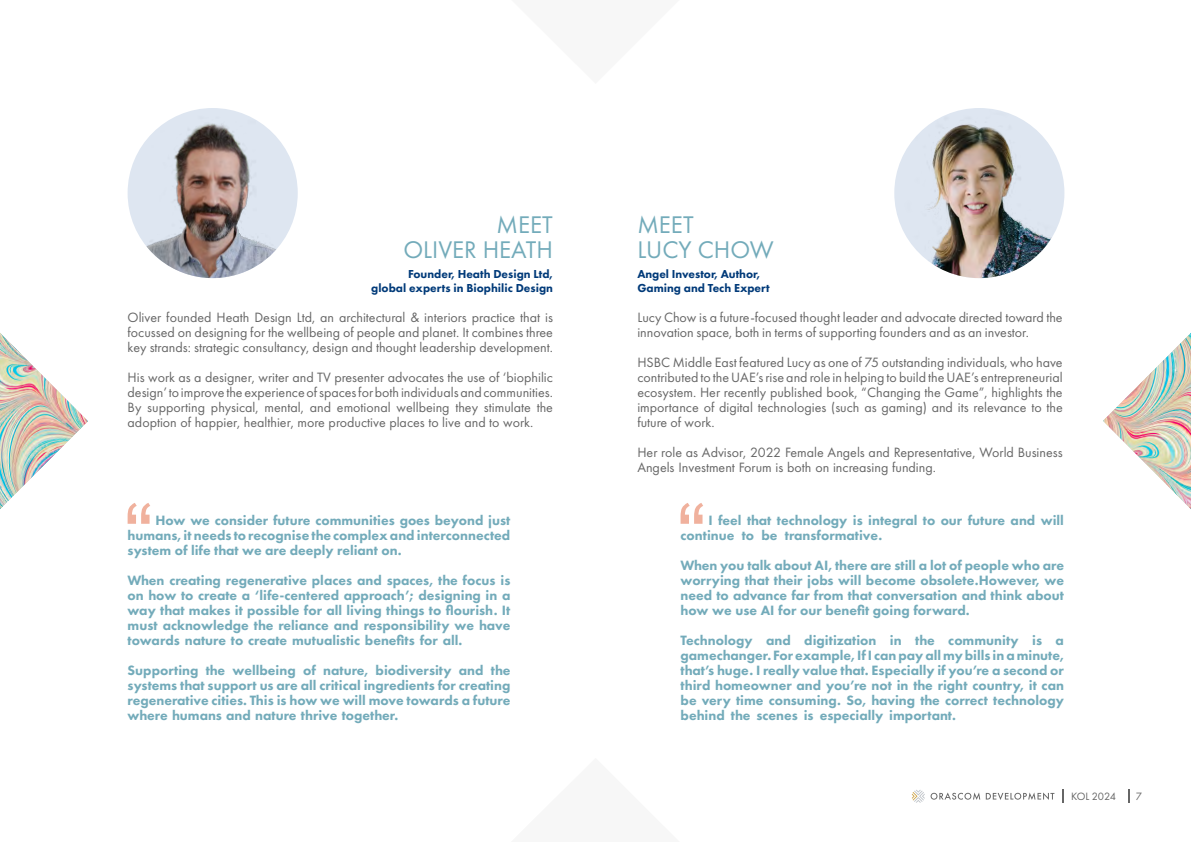
<style>
.page{position:relative;width:1191px;height:842px;background:#fff}
.page>*{position:absolute;margin:0;border:0;box-sizing:border-box;transform-origin:0 0}
.t1{font:25px/25px "Futura PT";color:#73abba;text-align:right}
.t2{font:800 14px/15px "Futura PT";color:#73abba}
.t3{font:14px/15px "Futura PT";color:#666;text-align:justify}
.t4{font:800 12px/14px "Futura PT";color:#003a79;text-align:right}
.t5{font:11px "Futura PT";letter-spacing:-.025em;color:#666}
</style>
<div class="page">
<div style="left:128px;top:108px;width:170px;height:170px;background:#dee6f1;border-radius:50%"></div>
<img style="left:129px;top:108px;width:158px;height:170px">
<svg style="left:930px;top:792px;width:124px;height:8px"></svg>
<svg style="left:911px;top:790px;width:13px;height:13px"></svg>
<svg style="left:1062px;top:789px;width:2px;height:14px"></svg>
<svg style="left:1128px;top:789px;width:1px;height:14px"></svg>
<img style="left:1103px;top:333px;width:88px;height:176px">
<img style="left:0;top:333px;width:88px;height:176px">
<svg style="left:680px;top:503px;width:23px;height:21px"></svg>
<svg style="left:128px;top:503px;width:22px;height:21px"></svg>
<img style="left:894px;top:108px;width:170px;height:170px;border-radius:85px">
<h1 class="t1" style="left:403px;top:212px;width:151px">MEET<br>OLIVER HEATH</h1>
<p class="t4" style="left:371px;top:267px;width:183px">Founder, Heath Design Ltd, global experts in Biophilic Design</p>
<p class="t3" style="left:128px;top:310px;width:427px">Oliver founded Heath Design Ltd, an architectural &amp; interiors practice that is focussed on designing for the wellbeing of people and planet It. combines three key strands: strategic consultancy, design and thought leadership development.</p>
<p class="t3" style="left:128px;top:370px;width:427px">His work as a designer, writer and TV presenter advocates the use of ‘biophilic design’toimprovetheexperienceofspacesforbothindividualsandcommunities.<br>By supporting physical, mental, and emotional wellbeing they stimulate the adoption of happier, healthier, more productive places to live and to work.</p>
<p class="t2" style="left:128px;top:512px;width:384px;text-align:justify;text-indent:28px">How we consider future communities goes beyond just humans it, needstorecognisethe complex andinterconnected system of life that we are deeply reliant on.</p>
<p class="t2" style="left:128px;top:572px;width:384px;text-align:justify">When creating regenerative places and spaces, the focus is on how to create a ‘life-centered approach’; designing in a way that makes it possible for all living things to flourish. It must acknowledge the reliance and responsibility we have towards nature to create mutualistic benefits for all.</p>
<p class="t2" style="left:491px;top:662px;width:21px">the</p>
<p class="t2" style="left:303px;top:662px;width:14px">of</p>
<p class="t2" style="left:206px;top:662px;width:21px">the</p>
<p class="t2" style="left:232px;top:662px;width:65px">wellbeing</p>
<p class="t2" style="left:375px;top:662px;width:77px">biodiversity</p>
<p class="t2" style="left:459px;top:662px;width:26px">and</p>
<p class="t2" style="left:128px;top:662px;width:384px">Supporting<br>systems that support us are all critical ingredients for creating regenerative cities. This is how we will move towards a future where humans and nature thrive together.</p>
<p class="t2" style="left:323px;top:662px;width:47px">nature,</p>
<h1 class="t1" style="left:637px;top:212px;width:138px;text-align:left">MEET<br>LUCY CHOW</h1>
<p class="t4" style="left:637px;top:267px;width:134px;text-align:left">Angel Investor, Author,<br>Gaming and Tech Expert</p>
<p class="t3" style="left:637px;top:310px;width:427px">Lucy Chow ais future-focused thought leader and advocate directed toward the innovation space, both in terms of supporting founders and as an investor.</p>
<p class="t3" style="left:637px;top:355px;width:427px">HSBC Middle East featured Lucy as one of 75 outstanding individuals, who have contributedtotheUAE s’ riseandroleinhelpingtobuildtheUAE s’ entrepreneurial ecosystem. Her recently published book “, Changing the Game ,” highlights the importance of digital technologies (such as gaming) and its relevance to the future of work.</p>
<p class="t3" style="left:637px;top:445px;width:427px">Her role as Advisor, 2022 Female Angels and Representative, World Business<br>Angels Investment Forum is both on increasing funding.</p>
<p class="t2" style="left:785px;top:512px;width:280px;text-indent:-76px">I feel that technology is integral to our future and will transformative.</p>
<p class="t2" style="left:761px;top:527px;width:18px">be</p>
<p class="t2" style="left:680px;top:520px;width:385px;line-height:30px">continue<br>When you talk about AI, there are still a lot of people who are</p>
<p class="t2" style="left:680px;top:572px;width:385px;text-align:justify">worrying that their jobs will become obsolete.However, we need to advance far from that conversation and think about how we use AI for our benefit going forward.</p>
<p class="t2" style="left:1055px;top:632px;width:10px">a</p>
<p class="t2" style="left:741px;top:527px;width:14px">to</p>
<p class="t2" style="left:680px;top:632px;width:385px">Technology<br>gamechanger.Forexample If, Icanpayallmybillsinaminute, that s’ huge I. really value that. Especially if you’re a second or third homeowner and you’re not in the right country, it can be very time consuming. So, having the correct technology behind the scenes is especially important.</p>
<p class="t2" style="left:766px;top:632px;width:26px">and</p>
<p class="t2" style="left:804px;top:632px;width:74px">digitization</p>
<p class="t2" style="left:915px;top:632px;width:21px">the</p>
<p class="t2" style="left:890px;top:632px;width:13px">in</p>
<p class="t2" style="left:948px;top:632px;width:72px">community</p>
<p class="t2" style="left:1032px;top:632px;width:11px">is</p>
<p class="t5" style="left:1071px;top:790px;width:47px">KOL 2024</p>
<p class="t5" style="left:1135px;top:790px;width:8px">7</p>
</div>
